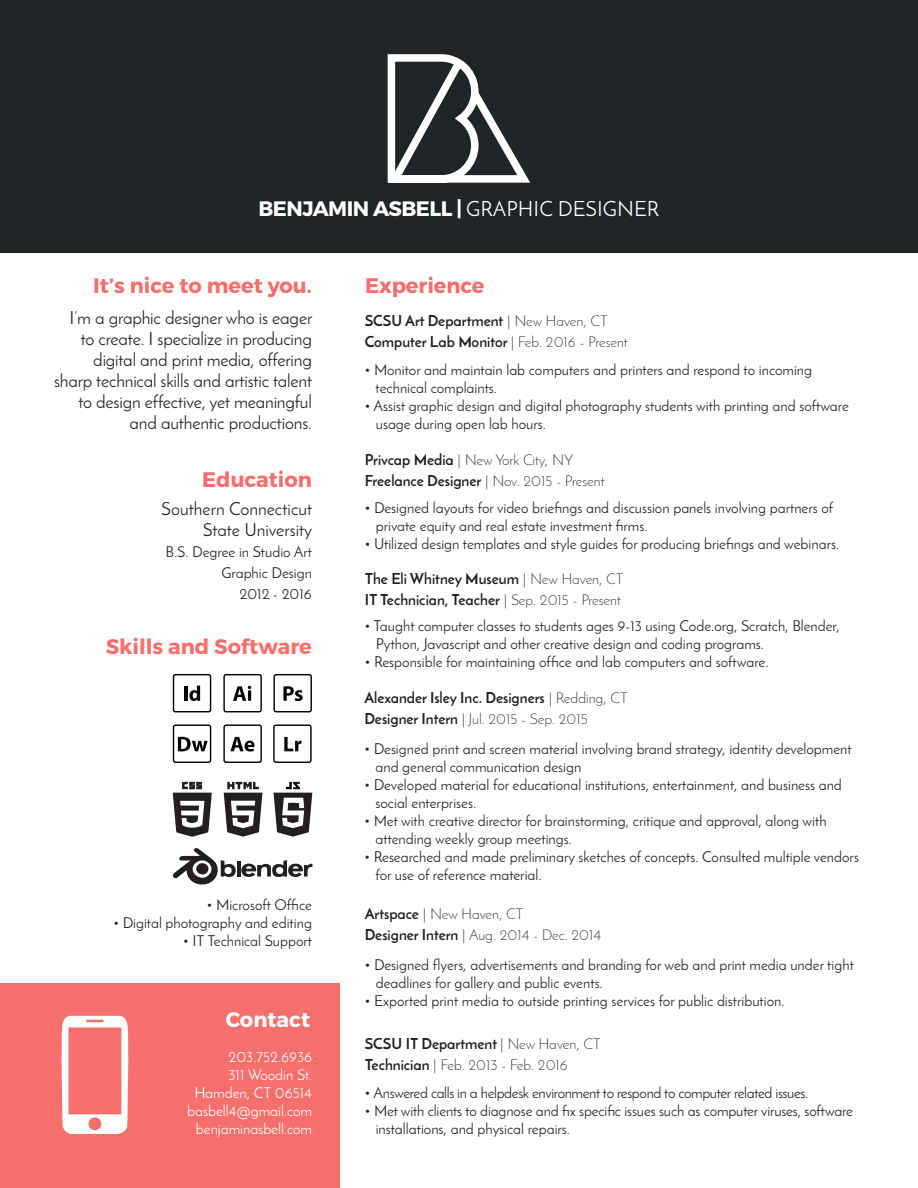
<style>
.page{position:relative;width:918px;height:1188px;background:#fff}
.page>*{position:absolute;margin:0;border:0;box-sizing:border-box;transform-origin:0 0}
.t1{font:700 21px "Montserrat";color:#f56f6d}
.t2{font:700 21px "Montserrat";color:#fff}
.t3{font:700 20.85px "Montserrat";letter-spacing:-.025em;color:#fff}
.t4{font:18px/21px "Josefin Sans";letter-spacing:-.01em;color:#231f20;text-align:right}
.t5{font:15px/18px "Josefin Sans";color:#231f20}
.t6{font:700 15px "Josefin Sans";color:#231f20}
.t7{font:300 15px "Josefin Sans";color:#231f20}
.t8{font:15px "Josefin Sans";color:#fff}
.t9{font:15px "Josefin Sans";letter-spacing:-.025em;color:#231f20}
.s1{font-family:"Josefin Sans";font-weight:400}
.s2{font-weight:300}
.s3{font-weight:700}
</style>
<div class="page">
<div style="left:0;top:0;width:918px;height:253px;background:#1f2426"></div>
<div style="left:0;top:984px;width:340px;height:204px;background:#f56f6d"></div>
<svg style="left:387px;top:54px;width:143px;height:129px"></svg>
<svg style="left:61px;top:1015px;width:68px;height:119px"></svg>
<svg style="left:173px;top:848px;width:139px;height:37px"></svg>
<svg style="left:173px;top:782px;width:39px;height:55px"></svg>
<svg style="left:224px;top:782px;width:38px;height:55px"></svg>
<svg style="left:274px;top:782px;width:38px;height:55px"></svg>
<svg style="left:223px;top:674px;width:39px;height:38px"></svg>
<svg style="left:173px;top:674px;width:38px;height:38px"></svg>
<svg style="left:273px;top:674px;width:39px;height:38px"></svg>
<svg style="left:223px;top:724px;width:39px;height:39px"></svg>
<svg style="left:173px;top:724px;width:38px;height:39px"></svg>
<svg style="left:273px;top:724px;width:39px;height:39px"></svg>
<p class="t3" style="left:259px;top:196px;width:402px">BENJAMIN ASBELL | <span class="s1">GRAPHIC DESIGNER</span></p>
<p class="t1" style="left:93px;top:273px;width:220px">It’s nice to meet you.</p>
<p class="t4" style="left:54px;top:307px;width:260px">I’m a graphic designer who is eager to create. I specialize in producing digital and print media, offering sharp technical skills and artistic talent to design effective, yet meaningful and authentic productions.</p>
<p class="t1" style="left:202px;top:467px;width:111px">Education</p>
<p class="t4" style="left:161px;top:499px;width:153px">Southern Connecticut</p>
<p class="t4" style="left:203px;top:520px;width:111px">State University</p>
<p class="t5" style="left:165px;top:543px;width:148px">B.S. Degree in Studio Art</p>
<p class="t5" style="left:222px;top:564px;width:92px">Graphic Design</p>
<p class="t5" style="left:240px;top:585px;width:74px">2012 - 2016</p>
<p class="t1" style="left:106px;top:634px;width:208px">Skills and Software</p>
<p class="t5" style="left:207px;top:896px;width:107px">• Microsoft Office</p>
<p class="t5" style="left:113px;top:914px;width:200px">• Digital photography and editing</p>
<p class="t5" style="left:183px;top:932px;width:131px">• IT Technical Support</p>
<p class="t2" style="left:226px;top:1007px;width:86px">Contact</p>
<p class="t8" style="left:229px;top:1048px;width:85px">203.752.6936</p>
<p class="t8" style="left:229px;top:1066px;width:85px">311 Woodin St.</p>
<p class="t8" style="left:194px;top:1084px;width:119px">Hamden, CT 06514</p>
<p class="t8" style="left:187px;top:1102px;width:126px">basbell4@gmail.com</p>
<p class="t8" style="left:196px;top:1120px;width:118px">benjaminasbell.com</p>
<p class="t1" style="left:365px;top:273px;width:121px">Experience</p>
<p class="t6" style="left:365px;top:311px;width:245px">SCSU Art Department <span class="s2">| New Haven, CT</span></p>
<p class="t6" style="left:365px;top:332px;width:265px">Computer Lab Monitor <span class="s2">| Feb. 2016 - Present</span></p>
<p class="t5" style="left:376px;top:360px;width:438px;text-indent:-11px">• Monitor and maintain lab computers and printers and respond to incoming technical complaints.</p>
<p class="t5" style="left:376px;top:396px;width:475px;text-indent:-11px">• Assist graphic design and digital photography students with printing and software usage during open lab hours.</p>
<p class="t7" style="left:365px;top:451px;width:210px"><span class="s3">Privcap Media</span> | New York City, NY</p>
<p class="t6" style="left:365px;top:472px;width:241px">Freelance Designer <span class="s2">| Nov. 2015 - Present</span></p>
<p class="t5" style="left:365px;top:498px;width:470px">• Designed layouts for video briefings and discussion panels involving partners of</p>
<p class="t5" style="left:376px;top:516px;width:273px">private equity and real estate investment firms.</p>
<p class="t5" style="left:365px;top:534px;width:476px">• Utilized design templates and style guides for producing briefings and webinars.</p>
<p class="t6" style="left:365px;top:569px;width:260px">The Eli Whitney Museum <span class="s2">| New Haven, CT</span></p>
<p class="t6" style="left:365px;top:590px;width:258px">IT Technician, Teacher <span class="s2">| Sep. 2015 - Present</span></p>
<p class="t5" style="left:376px;top:617px;width:466px;text-indent:-11px">• Taught computer classes to students ages 9-13 using Code.org, Scratch, Blender,<br>Python, Javascript and other creative design and coding programs.</p>
<p class="t5" style="left:365px;top:653px;width:405px">• Responsible for maintaining office and lab computers and software.</p>
<p class="t6" style="left:364px;top:689px;width:265px">Alexander Isley Inc. Designers <span class="s2">| Redding, CT</span></p>
<p class="t7" style="left:364px;top:710px;width:225px"><span class="s3">Designer Intern</span> | Jul. 2015 - Sep. 2015</p>
<p class="t5" style="left:375px;top:740px;width:478px;text-indent:-11px">• Designed print and screen material involving brand strategy, identity development and general communication design</p>
<p class="t5" style="left:375px;top:776px;width:468px;text-indent:-11px">• Developed material for educational institutions, entertainment, and business and social enterprises.</p>
<p class="t5" style="left:375px;top:812px;width:453px;text-indent:-11px">• Met with creative director for brainstorming, critique and approval, along with attending weekly group meetings.</p>
<p class="t5" style="left:375px;top:848px;width:485px;text-indent:-11px">• Researched and made preliminary sketches of concepts. Consulted multiple vendors for use of reference material.</p>
<p class="t7" style="left:365px;top:905px;width:160px"><span class="s3">Artspace</span> | New Haven, CT</p>
<p class="t7" style="left:365px;top:926px;width:238px"><span class="s3">Designer Intern</span> | Aug. 2014 - Dec. 2014</p>
<p class="t5" style="left:376px;top:956px;width:480px;text-indent:-11px">• Designed flyers, advertisements and branding for web and print media under tight deadlines for gallery and public events.</p>
<p class="t5" style="left:365px;top:992px;width:421px">• Exported print media to outside printing services for public distribution.</p>
<p class="t6" style="left:365px;top:1034px;width:238px">SCSU IT Department <span class="s2">| New Haven, CT</span></p>
<p class="t7" style="left:365px;top:1056px;width:205px"><span class="s3">Technician</span> | Feb. 2013 - Feb. 2016</p>
<p class="t9" style="left:365px;top:1084px;width:445px">• Answered calls in a helpdesk environment to respond to computer related issues.</p>
<p class="t5" style="left:376px;top:1102px;width:479px;text-indent:-11px">• Met with clients to diagnose and fix specific issues such as computer viruses, software installations, and physical repairs.</p>
</div>
